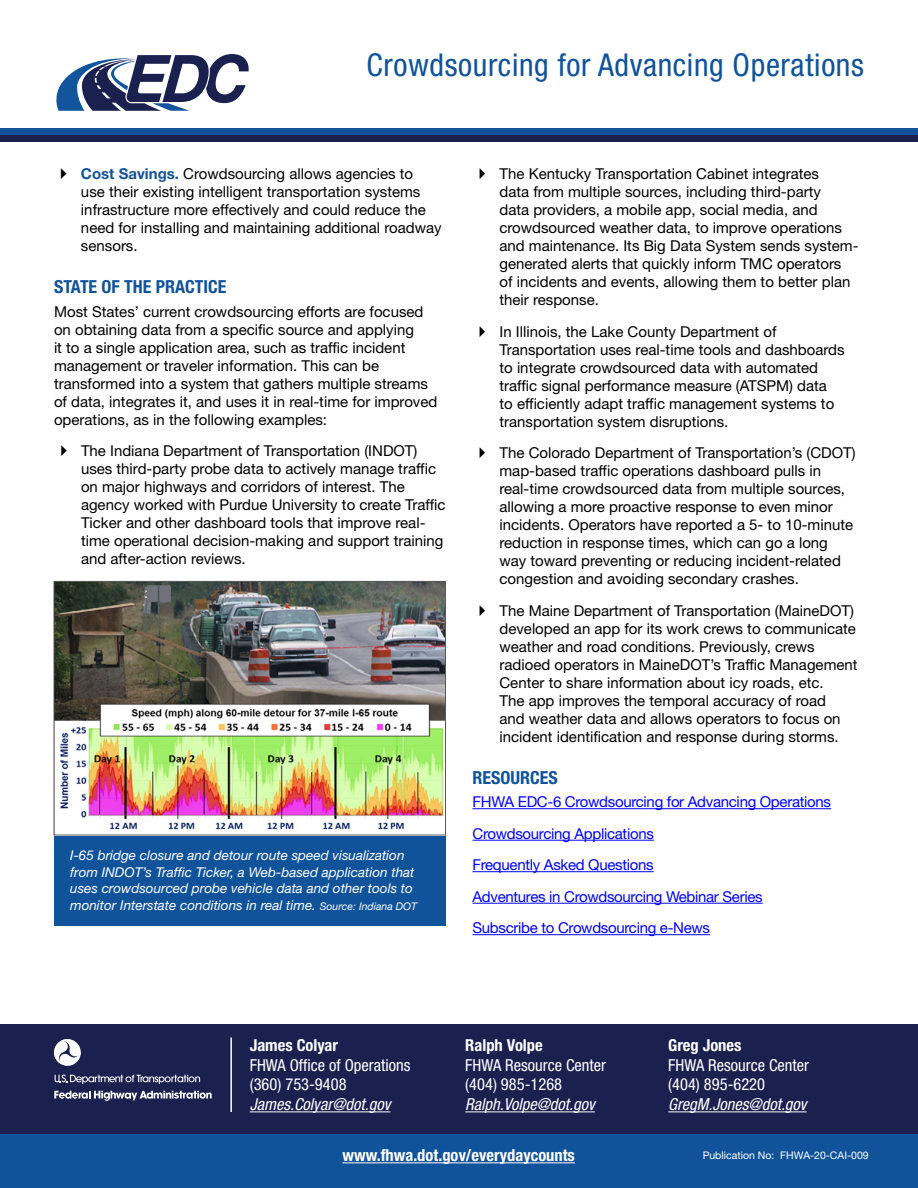
<style>
.page{position:relative;width:918px;height:1188px;background:#fff}
.page>*{position:absolute;margin:0;border:0;box-sizing:border-box;transform-origin:0 0}
.t1{font:condensed 31.5px "Helvetica Neue LT Std";letter-spacing:.02em;color:#11539a}
.t2{font:700 condensed 18px "Helvetica Neue LT Std";color:#11539a}
.t3{font:condensed 16.5px "Helvetica Neue LT Std";color:#fff}
.t4{font:700 condensed 16.5px "Helvetica Neue LT Std";color:#fff}
.t5{font:italic condensed 16.5px "Helvetica Neue LT Std";color:#fff}
.t6{font:15px/18px "Helvetica Neue LT Std";color:#000}
.t7{font:15px/31.5px "Helvetica Neue LT Std";letter-spacing:-.02em;color:#00f}
.t8{font:italic 13.5px/16.5px "Helvetica Neue LT Std";color:#fff}
.t9{font:10.5px "Helvetica Neue LT Std";color:#fff}
.s1{font-weight:700;color:#11539a}
.s2{font-size:10.5px}
</style>
<div class="page">
<hr style="left:472px;top:808px;width:359px;height:1px;background:#00f">
<hr style="left:472px;top:840px;width:182px;height:1px;background:#00f">
<hr style="left:472px;top:871px;width:182px;height:1px;background:#00f">
<hr style="left:472px;top:903px;width:291px;height:1px;background:#00f">
<hr style="left:472px;top:934px;width:238px;height:1px;background:#00f">
<div style="left:54px;top:835px;width:392px;height:90px;background:#11539a"></div>
<div style="left:0;top:1129px;width:918px;height:59px;background:#11539a"></div>
<hr style="left:342px;top:1162px;width:233px;height:1px;background:#fff">
<div style="left:0;top:1025px;width:918px;height:109px;background:#1a214f"></div>
<svg style="left:55px;top:1075px;width:145px;height:9px"></svg>
<svg style="left:54px;top:1091px;width:158px;height:10px"></svg>
<svg style="left:54px;top:1039px;width:27px;height:27px"></svg>
<hr style="left:230px;top:1038px;width:2px;height:74px;background:#fff">
<hr style="left:250px;top:1111px;width:140px;height:1px;background:#fff">
<hr style="left:465px;top:1111px;width:130px;height:1px;background:#fff">
<hr style="left:668px;top:1111px;width:139px;height:1px;background:#fff">
<svg style="left:56px;top:54px;width:193px;height:57px"></svg>
<div style="left:0;top:128px;width:918px;height:7px;background:#11539a"></div>
<div style="left:0;top:135px;width:918px;height:7px;background:#1a214f"></div>
<img style="left:56px;top:583px;width:388px;height:247px">
<div style="left:54px;top:581px;width:392px;height:254px;border:1px solid #58595b"></div>
<h1 class="t1" style="left:367px;top:47px;width:499px">Crowdsourcing for Advancing Operations</h1>
<p class="t6" style="left:81px;top:165px;width:362px"><span class="s1">Cost Savings.</span> Crowdsourcing allows agencies to<br>use their existing intelligent transportation systems infrastructure more effectively and could reduce the need for installing and maintaining additional roadway sensors.</p>
<h2 class="t2" style="left:54px;top:276px;width:174px">STATE OF THE PRACTICE</h2>
<p class="t6" style="left:54px;top:302px;width:385px">Most States’ current crowdsourcing efforts are focused on obtaining data from a specific source and applying<br>it to a single application area, such as traffic incident management or traveler information. This can be transformed into a system that gathers multiple streams of data, integrates it, and uses it in real-time for improved operations, as in the following examples:</p>
<p class="t6" style="left:81px;top:442px;width:366px">The Indiana Department of Transportation (INDOT) uses third-party probe data to actively manage traffic on major highways and corridors of interest. The agency worked with Purdue University to create Traffic Ticker and other dashboard tools that improve real&shy;time operational decision-making and support training and after-action reviews.</p>
<p class="t8" style="left:70px;top:847px;width:349px">I-65 bridge closure and detour route speed visualization from INDOT’s Traffic Ticker, a Web-based application that uses crowdsourced probe vehicle data and other tools to monitor Interstate conditions in real time. <span class="s2">Source: Indiana DOT</span></p>
<p class="t6" style="left:499px;top:165px;width:361px">The Kentucky Transportation Cabinet integrates<br>data from multiple sources, including third-party<br>data providers, a mobile app, social media, and crowdsourced weather data, to improve operations and maintenance. Its Big Data System sends system&shy;generated alerts that quickly inform TMC operators<br>of incidents and events, allowing them to better plan their response.</p>
<p class="t6" style="left:499px;top:322px;width:347px">In Illinois, the Lake County Department of Transportation uses real-time tools and dashboards to integrate crowdsourced data with automated traffic signal performance measure (ATSPM) data<br>to efficiently adapt traffic management systems to transportation system disruptions.</p>
<p class="t6" style="left:499px;top:444px;width:358px">The Colorado Department of Transportation’s (CDOT) map-based traffic operations dashboard pulls in real-time crowdsourced data from multiple sources, allowing a more proactive response to even minor incidents. Operators have reported a 5- to 10-minute reduction in response times, which can go a long way toward preventing or reducing incident-related congestion and avoiding secondary crashes.</p>
<p class="t6" style="left:499px;top:601px;width:360px">The Maine Department of Transportation (MaineDOT) developed an app for its work crews to communicate weather and road conditions. Previously, crews radioed operators in MaineDOT’s Traffic Management Center to share information about icy roads, etc.<br>The app improves the temporal accuracy of road<br>and weather data and allows operators to focus on incident identification and response during storms.</p>
<h2 class="t2" style="left:472px;top:767px;width:87px">RESOURCES</h2>
<p class="t7" style="left:472px;top:786px;width:360px">FHWA EDC-6 Crowdsourcing for Advancing Operations Crowdsourcing Applications<br>Frequently Asked Questions<br>Adventures in Crowdsourcing Webinar Series Subscribe to Crowdsourcing e-News</p>
<p class="t4" style="left:250px;top:1035px;width:90px">James Colyar</p>
<p class="t3" style="left:250px;top:1055px;width:162px">FHWA Office of Operations</p>
<p class="t3" style="left:250px;top:1075px;width:98px">(360) 753-9408</p>
<p class="t5" style="left:250px;top:1095px;width:142px">James.Colyar@dot.gov</p>
<p class="t4" style="left:465px;top:1035px;width:79px">Ralph Volpe</p>
<p class="t3" style="left:465px;top:1055px;width:142px">FHWA Resource Center</p>
<p class="t3" style="left:465px;top:1075px;width:98px">(404) 985-1268</p>
<p class="t5" style="left:465px;top:1095px;width:131px">Ralph.Volpe@dot.gov</p>
<p class="t4" style="left:668px;top:1035px;width:75px">Greg Jones</p>
<p class="t3" style="left:668px;top:1055px;width:142px">FHWA Resource Center</p>
<p class="t3" style="left:668px;top:1075px;width:98px">(404) 895-6220</p>
<p class="t5" style="left:668px;top:1095px;width:140px">GregM.Jones@dot.gov</p>
<p class="t4" style="left:342px;top:1145px;width:234px">www.fhwa.dot.gov/everydaycounts</p>
<p class="t9" style="left:703px;top:1149px;width:168px">Publication No: FHWA-20-CAI-009</p>
</div>
